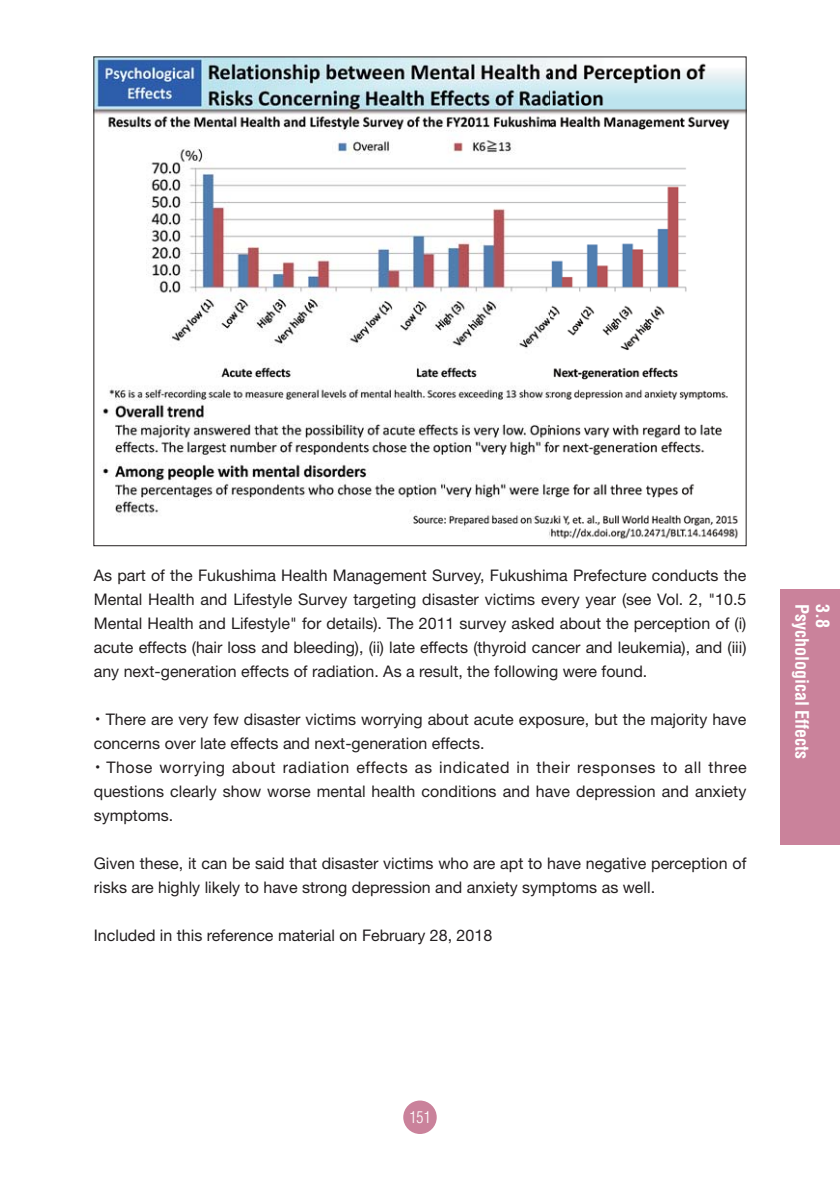
<style>
.page{position:relative;width:840px;height:1191px;background:#fff}
.page>*{position:absolute;margin:0;border:0;box-sizing:border-box;transform-origin:0 0}
.t1{font:700 condensed 18px "Helvetica";color:#fff}
.t2{font:16px/24px "Helvetica Neue";color:#231f20}
.t3{font:300 condensed 16px "Helvetica";color:#fff}
.s1{font-family:"Koz Min Pr 6 N Regular 90 pv RKSJ H"}
</style>
<div class="page">
<div style="left:403px;top:1100px;width:33px;height:34px;background:#ca829b;border-radius:50%"></div>
<div style="left:780px;top:590px;width:59px;height:255px;background:#ca829b"></div>
<img style="left:96px;top:59px;width:648px;height:480px">
<p class="t2" style="left:94px;top:565px;width:653px;text-align:justify">As part of the Fukushima Health Management Survey, Fukushima Prefecture conducts the Mental Health and Lifestyle Survey targeting disaster victims every year (see Vol. 2, "10.5<br>Mental Health and Lifestyle" for details). The 2011 survey asked about the perception of (i) acute effects (hair loss and bleeding), (ii) late effects (thyroid cancer and leukemia), and (iii) any next-generation effects of radiation. As a result, the following were found.</p>
<p class="t2" style="left:90px;top:709px;width:658px"><span class="s1">・</span>There are very few disaster victims worrying about acute exposure, but the majority have concerns over late effects and next-generation effects.<br><span class="s1">・</span>Those worrying about radiation effects as indicated in their responses to all three questions clearly show worse mental health conditions and have depression and anxiety symptoms.</p>
<p class="t2" style="left:94px;top:853px;width:653px">Given these, it can be said that disaster victims who are apt to have negative perception of risks are highly likely to have strong depression and anxiety symptoms as well.</p>
<p class="t2" style="left:94px;top:925px;width:400px">Included in this reference material on February 28, 2018</p>
<p class="t1" style="left:808px;top:604px;width:157px;rotate:90deg">Psychological Effects</p>
<p class="t1" style="left:829px;top:604px;width:25px;rotate:90deg">3.8</p>
<p class="t3" style="left:409px;top:1110px;width:23px">151</p>
</div>
